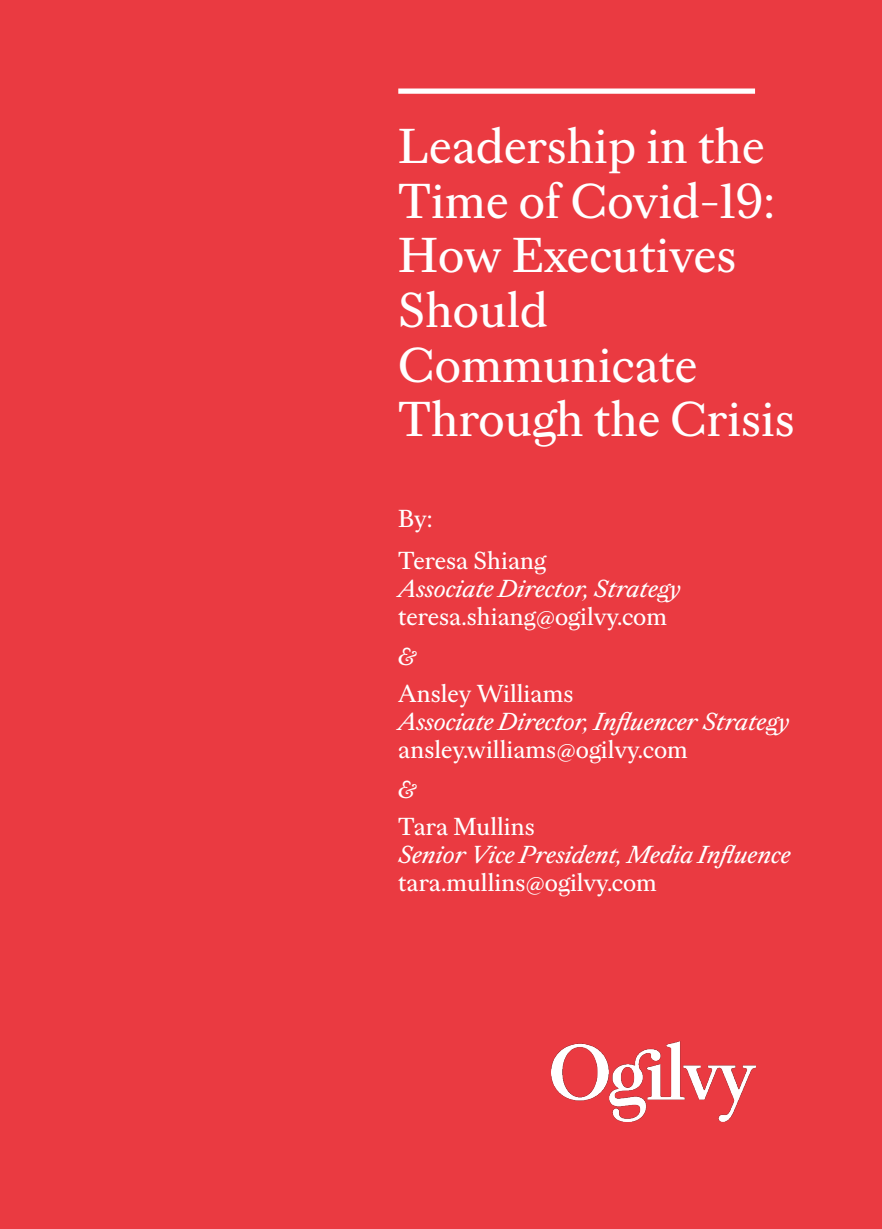
<style>
.page{position:relative;width:882px;height:1229px;background:#fff}
.page>*{position:absolute;margin:0;border:0;box-sizing:border-box;transform-origin:0 0}
.t1{font:48.82px "Ogilvy Serif";color:#fff}
.t2{font:24.5px "Ogilvy Serif";color:#fff}
.t3{font:italic 24.5px "Ogilvy Serif";color:#fff}
</style>
<div class="page">
<div style="left:0;top:0;width:882px;height:1228px;background:#ea3a41"></div>
<div style="left:398px;top:88px;width:357px;height:6px;background:#fff"></div>
<img style="left:552px;top:1041px;width:203px;height:80px">
<p class="t1" style="left:398px;top:116px;width:368px">Leadership in the</p>
<p class="t1" style="left:398px;top:170px;width:378px">Time of Covid-19:</p>
<p class="t1" style="left:398px;top:225px;width:340px">How Executives</p>
<p class="t1" style="left:398px;top:280px;width:151px">Should</p>
<p class="t1" style="left:398px;top:334px;width:300px">Communicate</p>
<p class="t1" style="left:398px;top:389px;width:398px">Through the Crisis</p>
<p class="t2" style="left:398px;top:503px;width:36px">By:</p>
<p class="t2" style="left:398px;top:545px;width:149px">Teresa Shiang</p>
<p class="t3" style="left:398px;top:573px;width:284px">Associate Director, Strategy</p>
<p class="t2" style="left:398px;top:601px;width:270px">teresa.shiang@ogilvy.com</p>
<p class="t2" style="left:398px;top:641px;width:20px">&amp;</p>
<p class="t2" style="left:398px;top:678px;width:177px">Ansley Williams</p>
<p class="t3" style="left:398px;top:706px;width:392px">Associate Director, Influencer Strategy</p>
<p class="t2" style="left:398px;top:734px;width:291px">ansley.williams@ogilvy.com</p>
<p class="t2" style="left:398px;top:774px;width:20px">&amp;</p>
<p class="t2" style="left:398px;top:811px;width:138px">Tara Mullins</p>
<p class="t3" style="left:398px;top:839px;width:394px">Senior Vice President, Media Influence</p>
<p class="t2" style="left:398px;top:867px;width:260px">tara.mullins@ogilvy.com</p>
</div>
